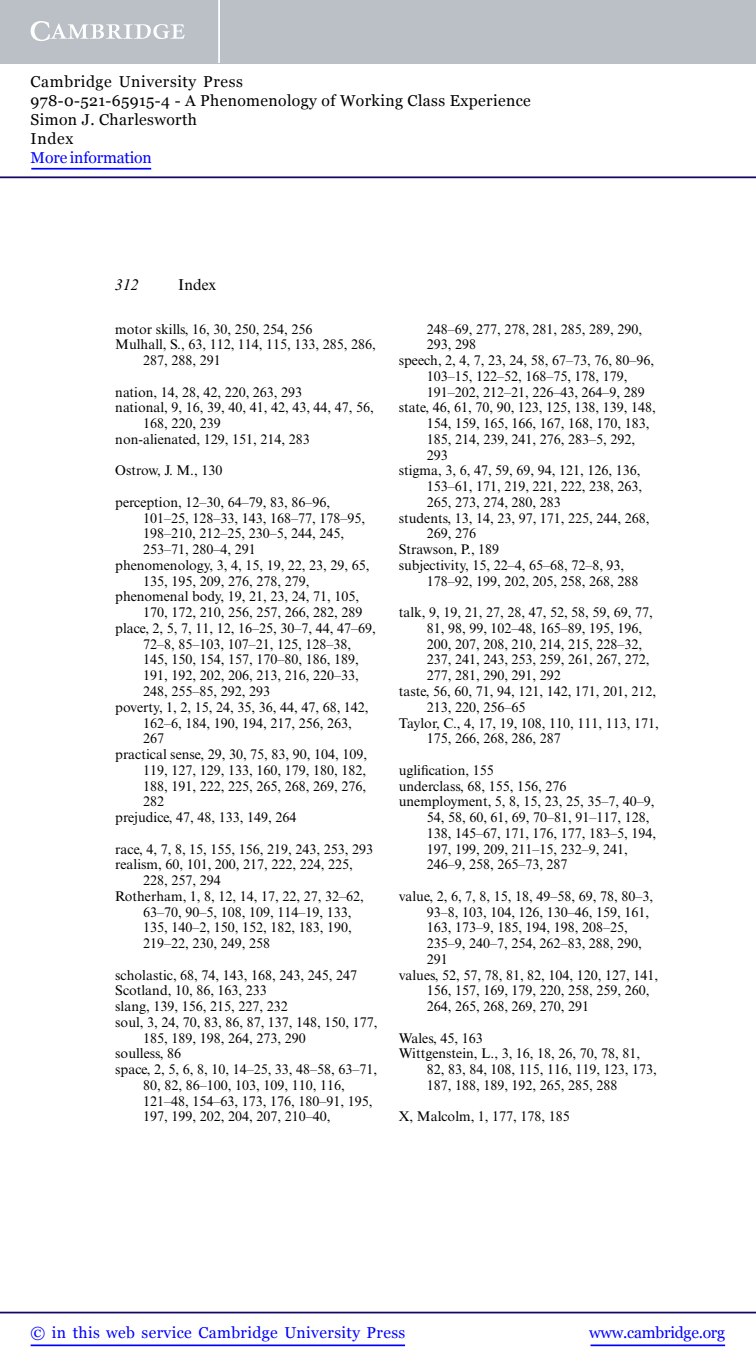
<style>
.page{position:relative;width:756px;height:1371px;background:#fff}
.page>*{position:absolute;margin:0;border:0;box-sizing:border-box;transform-origin:0 0}
.t1{font:15.75px/18.9px "Georgia";letter-spacing:.025em;color:#000}
.t2{font:15.75px "Georgia";letter-spacing:.025em;color:#00f}
.t3{font:15.75px "Georgia";letter-spacing:-.015em;color:#00f}
.t4{font:15.75px "Georgia";letter-spacing:-.01em;color:#00f}
.t5{font:15.75px "Times NRMT";color:#000}
.t6{font:italic 15.75px "Times NRMT";color:#000}
.t7{font:14px "Times NRMT";color:#000}
.s1{font-family:"Times NR Expert"}
</style>
<div class="page">
<hr style="left:591px;top:1344px;width:134px;height:1px;background:#00f">
<hr style="left:0;top:1311px;width:756px;height:2px;background:#150666">
<hr style="left:31px;top:1344px;width:374px;height:1px;background:#00f">
<div style="left:0;top:0;width:756px;height:63px;background:#bac0c6"></div>
<svg style="left:31px;top:21px;width:154px;height:20px"></svg>
<hr style="left:218px;top:0;width:2px;height:63px;background:#fff">
<hr style="left:0;top:176px;width:756px;height:2px;background:#150666">
<hr style="left:31px;top:168px;width:120px;height:1px;background:#00f">
<p class="t1" style="left:31px;top:72px;width:502px">Cambridge University Press<br>978-0-521-65915-4 - A Phenomenology of Working Class Experience<br>Simon J. Charlesworth<br>Index</p>
<p class="t4" style="left:31px;top:148px;width:123px">More information</p>
<p class="t6" style="left:115px;top:278px;width:25px">312</p>
<p class="t5" style="left:178px;top:278px;width:39px">Index</p>
<p class="t7" style="left:115px;top:323px;width:199px">motor skills, 16, 30, 250, 254, 256</p>
<p class="t7" style="left:115px;top:339px;width:262px">Mulhall, S., 63, 112, 114, 115, 133, 285, 286,</p>
<p class="t7" style="left:143px;top:355px;width:79px">287, 288, 291</p>
<p class="t7" style="left:115px;top:386px;width:188px">nation, 14, 28, 42, 220, 263, 293</p>
<p class="t7" style="left:115px;top:402px;width:260px">national, 9, 16, 39, 40, 41, 42, 43, 44, 47, 56,</p>
<p class="t7" style="left:143px;top:418px;width:79px">168, 220, 239</p>
<p class="t7" style="left:115px;top:433px;width:196px">non-alienated, 129, 151, 214, 283</p>
<p class="t7" style="left:115px;top:465px;width:109px">Ostrow, J. M., 130</p>
<p class="t7" style="left:115px;top:496px;width:216px">perception, 12–30, 64–79, 83, 86–96,</p>
<p class="t7" style="left:143px;top:512px;width:223px">101–25, 128–33, 143, 168–77, 178–95,</p>
<p class="t7" style="left:143px;top:528px;width:202px">198–210, 212–25, 230–5, 244, 245,</p>
<p class="t7" style="left:143px;top:544px;width:114px">253–71, 280–4, 291</p>
<p class="t7" style="left:115px;top:559px;width:256px">phenomenology, 3, 4, 15, 19, 22, 23, 29, 65,</p>
<p class="t7" style="left:143px;top:575px;width:168px">135, 195, 209, 276, 278, 279,</p>
<p class="t7" style="left:115px;top:591px;width:245px">phenomenal body, 19, 21, 23, 24, 71, 105,</p>
<p class="t7" style="left:143px;top:607px;width:221px">170, 172, 210, 256, 257, 266, 282, 289</p>
<p class="t7" style="left:115px;top:622px;width:262px">place, 2, 5, 7, 11, 12, 16–25, 30–7, 44, 47–69,</p>
<p class="t7" style="left:143px;top:638px;width:209px">72–8, 85–103, 107–21, 125, 128–38,</p>
<p class="t7" style="left:143px;top:654px;width:217px">145, 150, 154, 157, 170–80, 186, 189,</p>
<p class="t7" style="left:143px;top:670px;width:217px">191, 192, 202, 206, 213, 216, 220–33,</p>
<p class="t7" style="left:143px;top:685px;width:128px">248, 255–85, 292, 293</p>
<p class="t7" style="left:115px;top:701px;width:255px">poverty, 1, 2, 15, 24, 35, 36, 44, 47, 68, 142,</p>
<p class="t7" style="left:143px;top:717px;width:210px">162–6, 184, 190, 194, 217, 256, 263,</p>
<p class="t7" style="left:143px;top:733px;width:22px">267</p>
<p class="t7" style="left:115px;top:748px;width:254px">practical sense, 29, 30, 75, 83, 90, 104, 109,</p>
<p class="t7" style="left:143px;top:764px;width:224px">119, 127, 129, 133, 160, 179, 180, 182,</p>
<p class="t7" style="left:143px;top:780px;width:224px">188, 191, 222, 225, 265, 268, 269, 276,</p>
<p class="t7" style="left:143px;top:796px;width:22px">282</p>
<p class="t7" style="left:115px;top:811px;width:183px">prejudice, 47, 48, 133, 149, 264</p>
<p class="t7" style="left:115px;top:843px;width:259px">race, 4, 7, 8, 15, 155, 156, 219, 243, 253, 293</p>
<p class="t7" style="left:115px;top:859px;width:239px">realism, 60, 101, 200, 217, 222, 224, 225,</p>
<p class="t7" style="left:143px;top:874px;width:79px">228, 257, 294</p>
<p class="t7" style="left:115px;top:890px;width:250px">Rotherham, 1, 8, 12, 14, 17, 22, 27, 32–62,</p>
<p class="t7" style="left:143px;top:906px;width:210px">63–70, 90–5, 108, 109, 114–19, 133,</p>
<p class="t7" style="left:143px;top:922px;width:210px">135, 140–2, 150, 152, 182, 183, 190,</p>
<p class="t7" style="left:143px;top:937px;width:128px">219–22, 230, 249, 258</p>
<p class="t7" style="left:115px;top:969px;width:243px">scholastic, 68, 74, 143, 168, 243, 245, 247</p>
<p class="t7" style="left:115px;top:985px;width:153px">Scotland, 10, 86, 163, 233</p>
<p class="t7" style="left:115px;top:1000px;width:174px">slang, 139, 156, 215, 227, 232</p>
<p class="t7" style="left:115px;top:1016px;width:264px">soul, 3, 24, 70, 83, 86, 87, 137, 148, 150, 177,</p>
<p class="t7" style="left:143px;top:1032px;width:164px">185, 189, 198, 264, 273, 290</p>
<p class="t7" style="left:115px;top:1048px;width:67px">soulless, 86</p>
<p class="t7" style="left:115px;top:1063px;width:264px">space, 2, 5, 6, 8, 10, 14–25, 33, 48–58, 63–71,</p>
<p class="t7" style="left:143px;top:1079px;width:203px">80, 82, 86–100, 103, 109, 110, 116,</p>
<p class="t7" style="left:143px;top:1095px;width:231px">121–48, 154–63, 173, 176, 180–91, 195,</p>
<p class="t7" style="left:143px;top:1111px;width:189px">197, 199, 202, 204, 207, 210–40,</p>
<p class="t7" style="left:427px;top:323px;width:217px">248–69, 277, 278, 281, 285, 289, 290,</p>
<p class="t7" style="left:427px;top:339px;width:51px">293, 298</p>
<p class="t7" style="left:399px;top:355px;width:257px">speech, 2, 4, 7, 23, 24, 58, 67–73, 76, 80–96,</p>
<p class="t7" style="left:427px;top:370px;width:202px">103–15, 122–52, 168–75, 178, 179,</p>
<p class="t7" style="left:427px;top:386px;width:220px">191–202, 212–21, 226–43, 264–9, 289</p>
<p class="t7" style="left:399px;top:402px;width:259px">state, 46, 61, 70, 90, 123, 125, 138, 139, 148,</p>
<p class="t7" style="left:427px;top:418px;width:224px">154, 159, 165, 166, 167, 168, 170, 183,</p>
<p class="t7" style="left:427px;top:433px;width:210px">185, 214, 239, 241, 276, 283–5, 292,</p>
<p class="t7" style="left:427px;top:449px;width:22px">293</p>
<p class="t7" style="left:399px;top:465px;width:243px">stigma, 3, 6, 47, 59, 69, 94, 121, 126, 136,</p>
<p class="t7" style="left:427px;top:481px;width:217px">153–61, 171, 219, 221, 222, 238, 263,</p>
<p class="t7" style="left:427px;top:496px;width:136px">265, 273, 274, 280, 283</p>
<p class="t7" style="left:399px;top:512px;width:252px">students, 13, 14, 23, 97, 171, 225, 244, 268,</p>
<p class="t7" style="left:427px;top:528px;width:51px">269, 276</p>
<p class="t7" style="left:399px;top:544px;width:102px">Strawson, P., 189</p>
<p class="t7" style="left:399px;top:559px;width:227px">subjectivity, 15, 22–4, 65–68, 72–8, 93,</p>
<p class="t7" style="left:427px;top:575px;width:213px">178–92, 199, 202, 205, 258, 268, 288</p>
<p class="t7" style="left:399px;top:607px;width:256px">talk, 9, 19, 21, 27, 28, 47, 52, 58, 59, 69, 77,</p>
<p class="t7" style="left:427px;top:622px;width:217px">81, 98, 99, 102–48, 165–89, 195, 196,</p>
<p class="t7" style="left:427px;top:638px;width:217px">200, 207, 208, 210, 214, 215, 228–32,</p>
<p class="t7" style="left:427px;top:654px;width:224px">237, 241, 243, 253, 259, 261, 267, 272,</p>
<p class="t7" style="left:427px;top:670px;width:136px">277, 281, 290, 291, 292</p>
<p class="t7" style="left:399px;top:685px;width:259px">taste, 56, 60, 71, 94, 121, 142, 171, 201, 212,</p>
<p class="t7" style="left:427px;top:701px;width:100px">213, 220, 256–65</p>
<p class="t7" style="left:399px;top:717px;width:262px">Taylor, C., 4, 17, 19, 108, 110, 111, 113, 171,</p>
<p class="t7" style="left:427px;top:733px;width:136px">175, 266, 268, 286, 287</p>
<p class="t7" style="left:399px;top:764px;width:96px">ugli<span class="s1">fi</span>cation, 155</p>
<p class="t7" style="left:399px;top:780px;width:169px">underclass, 68, 155, 156, 276</p>
<p class="t7" style="left:399px;top:796px;width:257px">unemployment, 5, 8, 15, 23, 25, 35–7, 40–9,</p>
<p class="t7" style="left:427px;top:811px;width:224px">54, 58, 60, 61, 69, 70–81, 91–117, 128,</p>
<p class="t7" style="left:427px;top:827px;width:231px">138, 145–67, 171, 176, 177, 183–5, 194,</p>
<p class="t7" style="left:427px;top:843px;width:203px">197, 199, 209, 211–15, 232–9, 241,</p>
<p class="t7" style="left:427px;top:859px;width:142px">246–9, 258, 265–73, 287</p>
<p class="t7" style="left:399px;top:890px;width:256px">value, 2, 6, 7, 8, 15, 18, 49–58, 69, 78, 80–3,</p>
<p class="t7" style="left:427px;top:906px;width:224px">93–8, 103, 104, 126, 130–46, 159, 161,</p>
<p class="t7" style="left:427px;top:922px;width:203px">163, 173–9, 185, 194, 198, 208–25,</p>
<p class="t7" style="left:427px;top:937px;width:217px">235–9, 240–7, 254, 262–83, 288, 290,</p>
<p class="t7" style="left:427px;top:953px;width:22px">291</p>
<p class="t7" style="left:399px;top:969px;width:261px">values, 52, 57, 78, 81, 82, 104, 120, 127, 141,</p>
<p class="t7" style="left:427px;top:985px;width:224px">156, 157, 169, 179, 220, 258, 259, 260,</p>
<p class="t7" style="left:427px;top:1000px;width:164px">264, 265, 268, 269, 270, 291</p>
<p class="t7" style="left:399px;top:1032px;width:85px">Wales, 45, 163</p>
<p class="t7" style="left:399px;top:1048px;width:243px">Wittgenstein, L., 3, 16, 18, 26, 70, 78, 81,</p>
<p class="t7" style="left:427px;top:1063px;width:232px">82, 83, 84, 108, 115, 116, 119, 123, 173,</p>
<p class="t7" style="left:427px;top:1079px;width:192px">187, 188, 189, 192, 265, 285, 288</p>
<p class="t7" style="left:399px;top:1111px;width:173px">X, Malcolm, 1, 177, 178, 185</p>
<p class="t2" style="left:31px;top:1323px;width:376px">© in this web service Cambridge University Press</p>
<p class="t3" style="left:589px;top:1323px;width:137px">www.cambridge.org</p>
</div>
